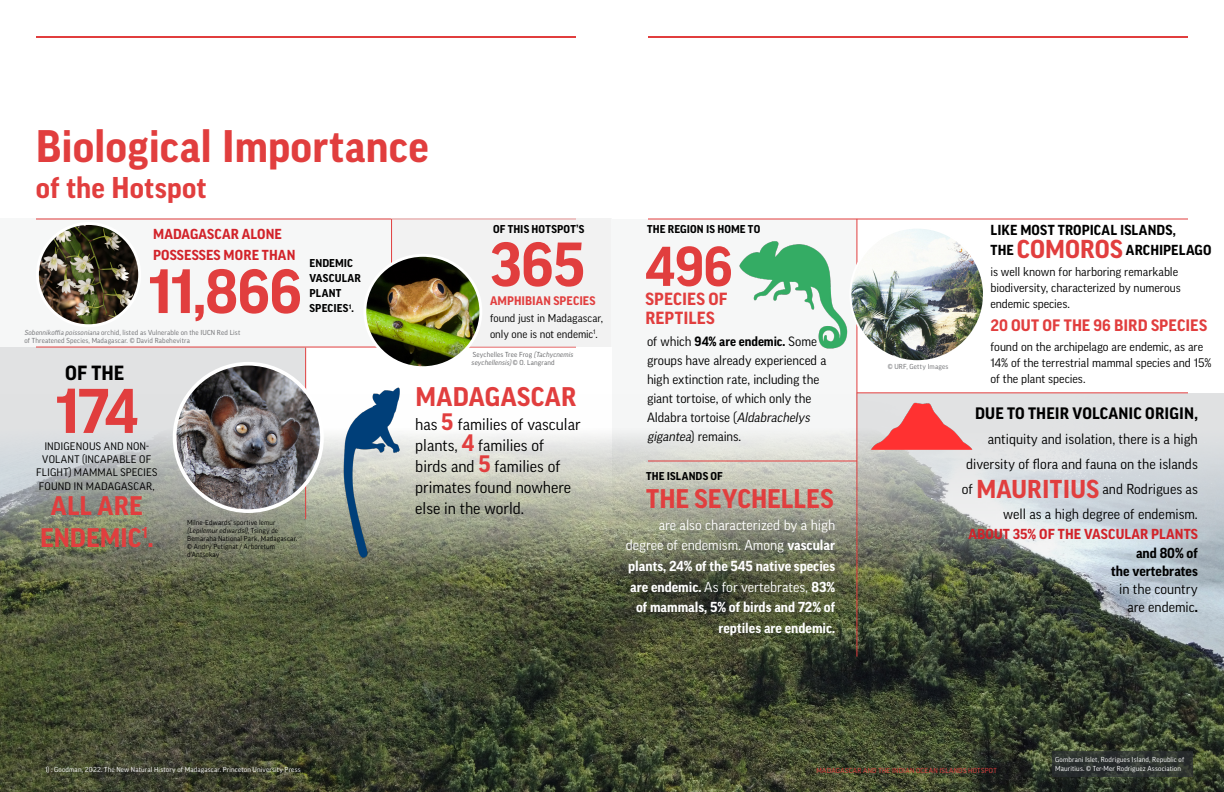
<style>
.page{position:relative;width:1224px;height:792px;background:#fff}
.page>*{position:absolute;margin:0;border:0;box-sizing:border-box;transform-origin:0 0}
.t1{font:700 60.8px "Good Pro";color:#e13e3e}
.t2{font:700 60px "Good Pro";letter-spacing:-.01em;color:#e13e3e}
.t3{font:700 54px "Good Pro";color:#e13e3e}
.t4{font:700 44px "Good Pro";letter-spacing:.005em;color:#e13e3e}
.t5{font:700 29px "Good Pro";letter-spacing:.01em;color:#e13e3e}
.t6{font:700 26px "Good Pro";letter-spacing:.005em;color:#e13e3e}
.t7{font:700 25.9px/32px "Good Pro";color:#e13e3e;text-align:center}
.t8{font:700 19.8px "Good Pro";color:#000}
.t9{font:700 17px/19px "Good Pro";letter-spacing:.005em;color:#e13e3e}
.t10{font:16px/21px "Good Pro";color:#000}
.t11{font:700 16px "Good Pro";letter-spacing:.01em;color:#000}
.t12{font:700 16px "Good Pro";letter-spacing:.005em;color:#e13e3e}
.t13{font:700 14px/20.6px "Good Pro";color:#fff;text-align:right}
.t14{font:14px/25px "Good Pro";color:#000;text-align:right}
.t15{font:700 14px/20.5px "Good Pro";letter-spacing:.005em;color:#000}
.t16{font:700 14px/20.6px "Good Pro";letter-spacing:.01em;color:#d2232a}
.t17{font:13px/19px "Good Pro";letter-spacing:-.005em;color:#000}
.t18{font:12px/16px "Good Pro";letter-spacing:-.005em;color:#000}
.t19{font:700 12px "Good Pro";letter-spacing:.005em;color:#e13e3e}
.t20{font:700 11px/15px "Good Pro";letter-spacing:.01em;color:#000}
.t21{font:11px/16px "Good Pro";color:#000}
.t22{font:10.6px/13.5px "Good Pro";letter-spacing:.015em;color:#000;text-align:center}
.t23{font:7px/9px "Good Pro";letter-spacing:.02em;color:#fff}
.t24{font:7px/8px "Good Pro";letter-spacing:.02em;color:#6d6e71}
.t25{font:7px/8px "Good Pro";letter-spacing:.02em;color:#000}
.t26{font:7px/8px "Good Pro";letter-spacing:.02em;color:#636466}
.t27{font:7px "Good Pro";letter-spacing:.04em;color:#e13e3e}
.s1{font-style:italic}
.s2{font-weight:700}
.s3{font-weight:700;font-size:23px;color:#e13e3e}
.s4{font-weight:400}
.s5{font-size:25px;color:#e13e3e}
.s6{font-weight:700;font-size:25px;color:#e13e3e}
</style>
<div class="page">
<div style="left:612px;top:219px;width:245px;height:500px;background:#f6f7f7"></div>
<div style="left:0;top:219px;width:612px;height:128px;background:#f6f7f7"></div>
<div style="left:0;top:347px;width:306px;height:370px;background:#e1e2e3"></div>
<hr style="left:36px;top:36px;width:540px;height:2px;background:#e13e3e">
<img style="left:0;top:395px;width:1224px;height:397px">
<hr style="left:648px;top:36px;width:540px;height:2px;background:#e13e3e">
<img style="left:37px;top:224px;width:103px;height:102px;border-radius:51px">
<div style="left:36px;top:222px;width:105px;height:105px;border:3px solid #fff;border-radius:50%"></div>
<hr style="left:36px;top:347px;width:540px;height:1px;background:#e13e3e">
<hr style="left:857px;top:393px;width:331px;height:1px;background:#e13e3e">
<hr style="left:857px;top:219px;width:1px;height:438px;background:#e13e3e">
<hr style="left:305px;top:348px;width:1px;height:171px;background:#e13e3e">
<img style="left:175px;top:364px;width:147px;height:147px;border-radius:74px">
<div style="left:173px;top:362px;width:151px;height:151px;border:4px solid #fff;border-radius:50%"></div>
<img style="left:850px;top:228px;width:134px;height:133px;border-radius:67px">
<hr style="left:36px;top:219px;width:540px;height:1px;background:#e13e3e">
<hr style="left:648px;top:219px;width:540px;height:1px;background:#e13e3e">
<svg style="left:1052px;top:751px;width:141px;height:25px;fill:#2d322f"></svg>
<img style="left:317px;top:346px;width:105px;height:231px">
<img style="left:707px;top:218px;width:165px;height:157px">
<div style="left:392px;top:219px;width:219px;height:128px;background:#eee"></div>
<hr style="left:391px;top:219px;width:1px;height:114px;background:#e13e3e">
<img style="left:365px;top:255px;width:116px;height:113px">
<div style="left:363px;top:254px;width:119px;height:115px;border:3px solid #fff;border-radius:50%"></div>
<img style="left:861px;top:401px;width:132px;height:57px">
<hr style="left:648px;top:461px;width:209px;height:1px;background:#e13e3e">
<h3 class="t4" style="left:36px;top:121px;width:394px">Biological Importance</h3>
<h3 class="t5" style="left:36px;top:172px;width:172px">of the Hotspot</h3>
<p class="t16" style="left:153px;top:224px;width:144px">MADAGASCAR ALONE<br>POSSESSES MORE THAN</p>
<h2 class="t2" style="left:148px;top:258px;width:155px">11,866</h2>
<p class="t24" style="left:24px;top:328px;width:217px"><span class="s1">Sobennikoffia poissoniana</span> orchid, listed as Vulnerable on the IUCN Red List of Threatened Species, Madagascar. © David Rabehevitra</p>
<h3 class="t8" style="left:65px;top:361px;width:61px">OF THE</h3>
<h1 class="t1" style="left:56px;top:377px;width:84px">174</h1>
<p class="t22" style="left:36px;top:439px;width:123px">INDIGENOUS AND NON-<br>VOLANT (INCAPABLE OF<br>FLIGHT) MAMMAL SPECIES<br>FOUND IN MADAGASCAR,</p>
<h3 class="t7" style="left:40px;top:490px;width:115px">ALL ARE<br>ENDEMIC<sup>1</sup>.</h3>
<p class="t25" style="left:187px;top:518px;width:112px">Milne-Edwards’ sportive lemur <span class="s1">(Lepilemuredwardsi)</span>, Ts i n g y d e<br>Bemaraha National Park, Madagascar. © Andry Petignat / Arboretum d’Antsokay</p>
<p class="t20" style="left:310px;top:256px;width:53px">ENDEMIC<br>VASCULAR<br>PLANT<br>SPECIES<sup>1</sup>.</p>
<p class="t20" style="left:493px;top:222px;width:93px">OF THIS HOTSPOT’S</p>
<p class="t20" style="left:647px;top:221px;width:115px">THE REGION IS HOME TO</p>
<h2 class="t2" style="left:490px;top:231px;width:96px">365</h2>
<p class="t19" style="left:490px;top:294px;width:107px">AMPHIBIAN SPECIES</p>
<p class="t21" style="left:490px;top:310px;width:114px">found just in Madagascar, only one is not endemic<sup>1</sup>.</p>
<p class="t26" style="left:471px;top:350px;width:105px">Seychelles Tree Frog <span class="s1">(Tachycnemis seychellensis)</span> © O . L a n g r a n d</p>
<h3 class="t3" style="left:645px;top:236px;width:89px">496</h3>
<h3 class="t9" style="left:645px;top:289px;width:84px">SPECIES OF<br>REPTILES</h3>
<p class="t17" style="left:647px;top:332px;width:181px">of which <span class="s2">94% are endemic.</span> Some groups have already experienced a high extinction rate, including the giant tortoise, of which only the<br>Aldabra tortoise (<span class="s1">Aldabrachelys gigantea</span>) r e m a i n s .</p>
<h3 class="t6" style="left:415px;top:382px;width:162px">MADAGASCAR</h3>
<h3 class="t10" style="left:415px;top:414px;width:167px">has <span class="s3">5</span> families of vascular plants, <span class="s3">4</span> families of<br>birds and <span class="s3">5</span> families of primates found nowhere else in the world.</h3>
<p class="t20" style="left:646px;top:469px;width:78px">THE ISLANDS OF</p>
<h3 class="t6" style="left:646px;top:484px;width:189px">THE SEYCHELLES</h3>
<p class="t13" style="left:626px;top:514px;width:211px"><span class="s4">are also characterized by a high degree of endemism. Among</span> vascular plants, 24% of the 545 native species are endemic. <span class="s4">As for vertebrates,</span> 83% of mammals, 5% of birds and 72% of reptiles are endemic.</p>
<p class="t24" style="left:888px;top:363px;width:62px">© URF, Getty Images</p>
<p class="t15" style="left:991px;top:220px;width:222px">LIKE MOST TROPICAL ISLANDS,<br>THE <span class="s5">COMOROS</span> ARCHIPELAGO</p>
<p class="t18" style="left:991px;top:264px;width:192px">is well known for harboring remarkable biodiversity, characterized by numerous endemic species.</p>
<h3 class="t12" style="left:991px;top:316px;width:218px">20 OUT OF THE 96 BIRD SPECIES</h3>
<p class="t18" style="left:991px;top:339px;width:222px">found on the archipelago are endemic, as are<br>14% of the terrestrial mammal species and 15% of the plant species.</p>
<h3 class="t11" style="left:975px;top:404px;width:224px">DUE TO THEIR VOLCANIC ORIGIN,</h3>
<p class="t14" style="left:962px;top:427px;width:238px">antiquity and isolation, there is a high diversity of flora and fauna on the islands of <span class="s6">MAURITIUS</span> and Rodrigues as well as a high degree of endemism.</p>
<p class="t15" style="left:1111px;top:544px;width:88px;line-height:18px;text-align:right">and 80% of<br>the vertebrates</p>
<p class="t14" style="left:1119px;top:580px;width:80px;line-height:18px;text-align:center">in the country are endemic<span class="s2">.</span></p>
<p class="t16" style="left:969px;top:524px;width:231px">ABOUT 35% OF THE VASCULAR PLANTS</p>
<p class="t23" style="left:45px;top:765px;width:257px">1) : Goodman, 2022. The New Natural History of Madagascar. Princeton University Press</p>
<p class="t27" style="left:817px;top:767px;width:182px">MADAGASCAR AND THE INDIAN OCEAN ISLANDS HOTSPOT</p>
<p class="t23" style="left:1055px;top:755px;width:131px">Gombrani Islet, Rodrigues Island, Republic of<br>Mauritius. © Ter-Mer Rodriguez Association</p>
</div>
